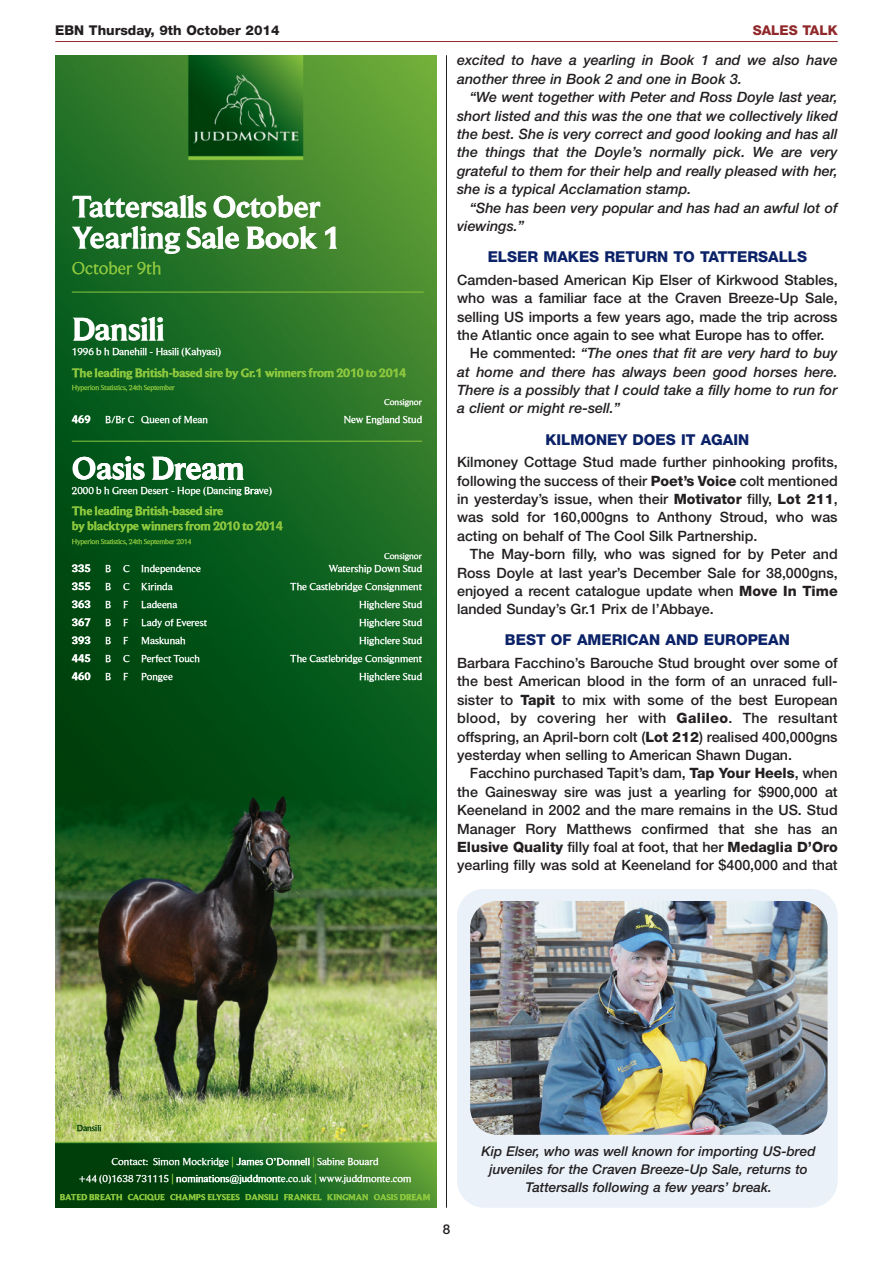
<style>
.page{position:relative;width:893px;height:1263px;background:#fff}
.page>*{position:absolute;margin:0;border:0;box-sizing:border-box;transform-origin:0 0}
.t1{font:700 33px "Beaufort";letter-spacing:-.025em;color:#fff}
.t2{font:700 31.5px "Beaufort";letter-spacing:-.02em;color:#fff}
.t3{font:18px "Beaufort";color:#8bc63e}
.t4{font:800 15px "Helvetica Neue";color:#0b2268}
.t5{font:500 14.25px/18.5px "Helvetica Neue";color:#231f20;text-align:justify}
.t6{font:italic 500 14.25px/18.5px "Helvetica Neue";color:#231f20}
.t7{font:italic 500 13.5px/18px "Helvetica Neue";color:#231f20;text-align:center}
.t8{font:800 13.5px "Helvetica Neue";color:#231f20}
.t9{font:800 13.5px "Helvetica Neue";color:#90282b}
.t10{font:500 13.5px "Helvetica Neue";color:#231f20}
.t11{font:700 12.6px "Beaufort";letter-spacing:-.025em;color:#8bc63e}
.t12{font:700 11.25px "Beaufort";color:#fff}
.t13{font:10.5px/18px "Beaufort";color:#fff;text-align:right}
.t14{font:9px "Beaufort";color:#fff}
.t15{font:9px "Beaufort";color:#003e0a}
.t16{font:700 8.7px "Beaufort";letter-spacing:-.01em;color:#8bc63e}
.t17{font:7.5px "Beaufort";letter-spacing:-.025em;color:#8bc63e}
.s1{font-style:normal}
.s2{font-weight:800}
.s3{color:#8bc63e}
</style>
<div class="page">
<hr style="left:55px;top:41px;width:783px;height:1px;background:#90282b">
<hr style="left:446px;top:55px;width:1px;height:1153px;background:#231f20">
<img style="left:55px;top:55px;width:381px;height:1152px">
<hr style="left:72px;top:292px;width:352px;height:1px;background:#8bc63e">
<hr style="left:72px;top:441px;width:350px;height:1px;background:#8bc63e">
<div style="left:457px;top:889px;width:381px;height:319px;background:#eaf1f9"></div>
<img style="left:470px;top:901px;width:358px;height:234px;border-radius:27px">
<p class="t8" style="left:55px;top:26px;width:226px">EBN Thursday, 9th October 2014</p>
<p class="t9" style="left:753px;top:26px;width:86px">SALES TALK</p>
<h2 class="t2" style="left:72px;top:188px;width:250px">Tattersalls October</h2>
<h2 class="t2" style="left:72px;top:219px;width:270px">Yearling Sale Book 1</h2>
<p class="t3" style="left:72px;top:258px;width:91px">October 9th</p>
<h1 class="t1" style="left:72px;top:310px;width:95px">Dansili</h1>
<p class="t11" style="left:72px;top:365px;width:336px">The leading British-based sire by Gr.1 winners from 2010 t 2014</p>
<p class="t13" style="left:72px;top:343px;width:151px">1996 b h Danehill - Hasili (Kahyasi)</p>
<p class="t17" style="left:72px;top:383px;width:105px">Hyperion Statistics, 24th September</p>
<p class="t12" style="left:72px;top:413px;width:20px">469</p>
<p class="t13" style="left:105px;top:411px;width:104px">B/Br C Queen of Mean</p>
<p class="t11" style="left:370px;top:365px;width:9px">o</p>
<p class="t14" style="left:384px;top:397px;width:40px">Consignor</p>
<p class="t13" style="left:344px;top:411px;width:80px">New England Stud</p>
<h1 class="t1" style="left:72px;top:448px;width:174px">Oasis Dream</h1>
<p class="t13" style="left:72px;top:481px;width:202px">2000 b h Green Desert - Hope (Dancing Brave)</p>
<p class="t11" style="left:72px;top:504px;width:153px">The leading British-based sire</p>
<p class="t11" style="left:72px;top:519px;width:212px">by blacktype winners from 2010 t 2014</p>
<p class="t11" style="left:246px;top:519px;width:9px">o</p>
<p class="t17" style="left:72px;top:537px;width:121px">Hyperion Statistics, 24th September 2014</p>
<p class="t12" style="left:72px;top:562px;width:20px">335</p>
<p class="t13" style="left:105px;top:560px;width:97px">B C Independence</p>
<p class="t12" style="left:72px;top:580px;width:20px">355</p>
<p class="t13" style="left:105px;top:578px;width:69px">B C Kirinda</p>
<p class="t12" style="left:72px;top:598px;width:20px">363</p>
<p class="t13" style="left:105px;top:596px;width:74px">B F Ladeena</p>
<p class="t12" style="left:72px;top:616px;width:20px">367</p>
<p class="t13" style="left:105px;top:614px;width:25px">B F</p>
<p class="t13" style="left:141px;top:614px;width:67px">Lady of Everest</p>
<p class="t12" style="left:72px;top:634px;width:20px">393</p>
<p class="t13" style="left:105px;top:632px;width:25px">B F</p>
<p class="t13" style="left:141px;top:632px;width:46px">Maskunah</p>
<p class="t12" style="left:72px;top:652px;width:20px">445</p>
<p class="t13" style="left:105px;top:650px;width:96px">B C Perfect Touch</p>
<p class="t12" style="left:72px;top:670px;width:20px">460</p>
<p class="t13" style="left:105px;top:668px;width:25px">B F</p>
<p class="t13" style="left:141px;top:668px;width:33px">Pongee</p>
<p class="t14" style="left:384px;top:551px;width:40px">Consignor</p>
<p class="t13" style="left:290px;top:560px;width:133px">Watership Down Stud<br>The Castlebridge Consignment<br>Highclere Stud<br>Highclere Stud<br>Highclere Stud</p>
<p class="t13" style="left:290px;top:650px;width:133px">The Castlebridge Consignment<br>Highclere Stud</p>
<p class="t6" style="left:457px;top:52px;width:382px">excited to have a yearling in Book 1 and we also have another three in Book 2 and one in Book 3.</p>
<p class="t6" style="left:457px;top:89px;width:382px;text-align:justify;text-indent:13px">“We went together with Peter and Ross Doyle last year, short listed and this was the one that we collectively liked the best. She is very correct and good looking and has all the things that the Doyle’s normally pick. We are very grateful to them for their help and really pleased with her, she is a typical Acclamation stamp.</p>
<p class="t6" style="left:457px;top:200px;width:382px;text-indent:13px">“She has been very popular and has had an awful lot of viewings.”</p>
<p class="t4" style="left:488px;top:251px;width:321px">ELSER MAKES RETURN TO TATTERSALLS</p>
<p class="t5" style="left:457px;top:272px;width:382px">Camden-based American Kip Elser of Kirkwood Stables,</p>
<p class="t5" style="left:457px;top:290px;width:382px">who was a familiar face at the Craven Breeze-Up Sale,</p>
<p class="t5" style="left:457px;top:309px;width:382px">selling US imports a few years ago, made the trip across</p>
<p class="t5" style="left:457px;top:327px;width:369px">the Atlantic once again to see what Europe has to offer.</p>
<p class="t6" style="left:470px;top:345px;width:369px"><span class="s1">He commented:</span> “The ones that fit are very hard to buy</p>
<p class="t6" style="left:457px;top:364px;width:382px">at home and there has always been good horses here.</p>
<p class="t6" style="left:457px;top:382px;width:382px">There is a possibly that I could take a filly home to run for</p>
<p class="t6" style="left:457px;top:400px;width:165px">a client or might re-sell.”</p>
<p class="t4" style="left:545px;top:434px;width:205px">KILMONEY DOES IT AGAIN</p>
<p class="t5" style="left:457px;top:454px;width:382px">Kilmoney Cottage Stud made further pinhooking profits, following the success of their <span class="s2">Poet’s Voice</span> colt mentioned in yesterday’s issue, when their <span class="s2">Motivator</span> filly, <span class="s2">Lot 211</span>, was sold for 160,000gns to Anthony Stroud, who was acting on behalf of The Cool Silk Partnership.</p>
<p class="t5" style="left:457px;top:546px;width:382px;text-indent:13px">The May-born filly, who was signed for by Peter and Ross Doyle at last year’s December Sale for 38,000gns, enjoyed a recent catalogue update when <span class="s2">Move In Time </span>landed Sunday’s Gr.1 Prix de l’Abbaye.</p>
<p class="t4" style="left:505px;top:635px;width:286px">BEST OF AMERICAN AND EUROPEAN</p>
<p class="t5" style="left:457px;top:655px;width:382px">Barbara Facchino’s Barouche Stud brought over some of the best American blood in the form of an unraced full&shy;sister to <span class="s2">Tapit</span> to mix with some of the best European blood, by covering her with <span class="s2">Galileo</span>. The resultant offspring, an April-born colt (<span class="s2">Lot 212</span>) realised 400,000gns yesterday when selling to American Shawn Dugan.</p>
<p class="t5" style="left:457px;top:765px;width:382px;text-indent:13px">Facchino purchased Tapit’s dam, <span class="s2">Tap Your Heels</span>, when the Gainesway sire was just a yearling for $900,000 at Keeneland in 2002 and the mare remains in the US. Stud Manager Rory Matthews confirmed that she has an <span class="s2">Elusive Quality</span> filly foal at foot, that her <span class="s2">Medaglia D’Oro </span>yearling filly was sold at Keeneland for $400,000 and that</p>
<p class="t15" style="left:77px;top:1123px;width:26px">Dansili</p>
<p class="t13" style="left:112px;top:1152px;width:269px">Contact: Simon Mockridge <span class="s3">|</span> James O’Donnell <span class="s3">|</span> Sabine Bouard</p>
<p class="t13" style="left:308px;top:1152px;width:4px">l</p>
<p class="t13" style="left:79px;top:1169px;width:334px">+44 (0)1638 731115 <span class="s3">|</span> nominations@juddmonte.co.uk <span class="s3">|</span> www.juddmonte.com</p>
<p class="t16" style="left:60px;top:1191px;width:182px">BATED BREATH CACIQUE CHAMPS E SEES</p>
<p class="t16" style="left:245px;top:1191px;width:187px">DANSILI FRANKEL KINGMAN OASIS DREAM</p>
<p class="t16" style="left:212px;top:1191px;width:11px">LY</p>
<p class="t10" style="left:443px;top:1225px;width:9px">8</p>
<p class="t7" style="left:482px;top:1143px;width:336px">Kip Elser, who was well known for importing US-bred juveniles for the Craven Breeze-Up Sale, returns to<br>Tattersalls following a few years’ break.</p>
</div>
